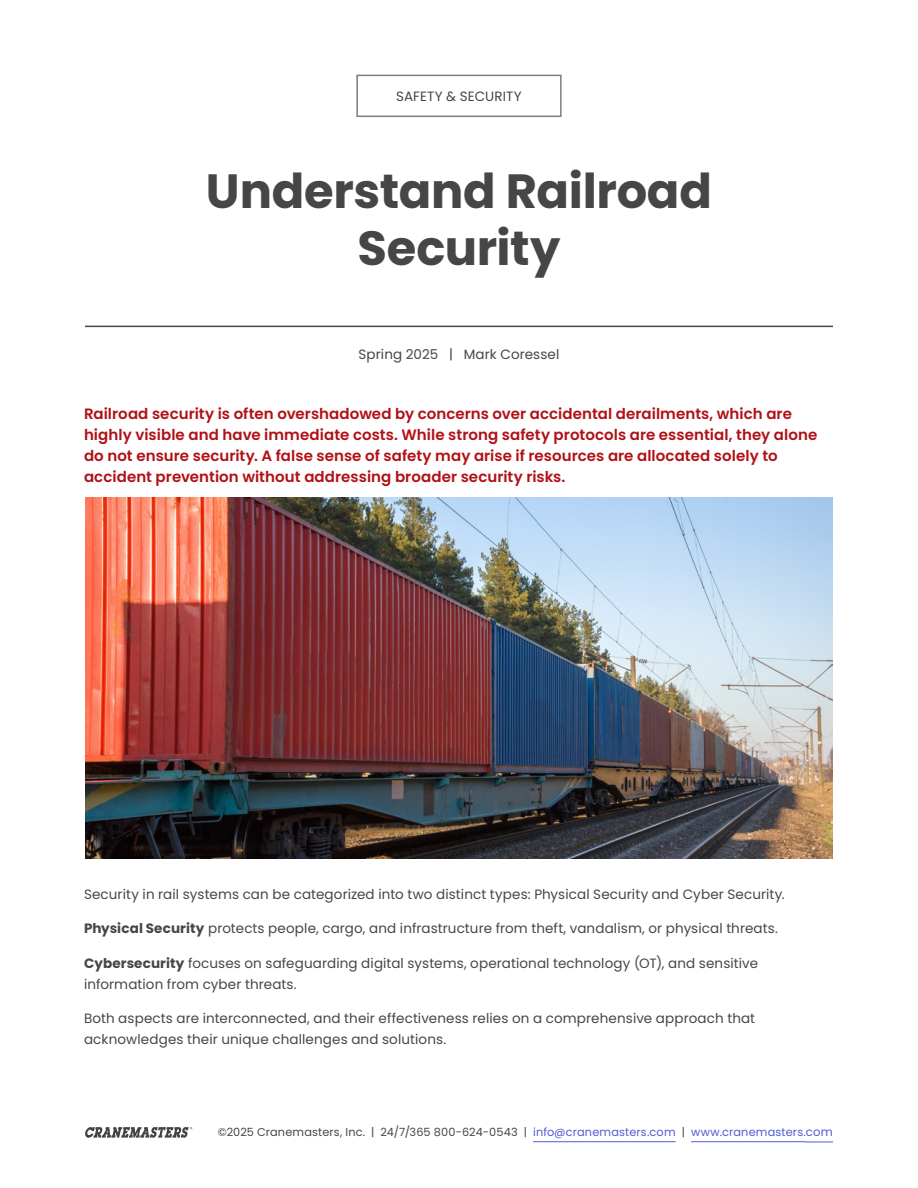
<style>
.page{position:relative;width:918px;height:1188px;background:#fff}
.page>*{position:absolute;margin:0;border:0;box-sizing:border-box;transform-origin:0 0}
.t1{font:700 48px/57px "Poppins";letter-spacing:-.005em;color:#464646;text-align:center}
.t2{font:600 15px/21px "Poppins";letter-spacing:.005em;color:#b11116}
.t3{font:13.5px/21px "Poppins";letter-spacing:.01em;color:#464646}
.t4{font:11.25px "Poppins";letter-spacing:.015em;color:#464646}
.s1{font-weight:700}
.s2{color:#4f5cd6}
.s3{font-size:11.7px;color:#4f5cd6}
</style>
<div class="page">
<svg style="left:85px;top:1127px;width:107px;height:11px"></svg>
<hr style="left:533px;top:1141px;width:143px;height:1px;background:#4f5cd6">
<hr style="left:691px;top:1141px;width:115px;height:1px;background:#4f5cd6">
<svg style="left:806px;top:1142px;width:27px;height:1px"></svg>
<hr style="left:85px;top:326px;width:748px;height:1px;background:#464646">
<div style="left:356px;top:75px;width:206px;height:42px;background:#fff;border:2px solid #7d7d7d"></div>
<img style="left:85px;top:498px;width:748px;height:361px">
<p class="t3" style="left:396px;top:86px;width:127px">SAFETY &amp; SECURITY</p>
<h1 class="t1" style="left:206px;top:162px;width:508px">Understand Railroad<br>Security</h1>
<p class="t3" style="left:359px;top:344px;width:202px">Spring 2025 | Mark Coressel</p>
<p class="t2" style="left:84px;top:404px;width:735px">Railroad security is often overshadowed by concerns over accidental derailments, which are highly visible and have immediate costs. While strong safety protocols are essential, they alone do not ensure security. A false sense of safety may arise if resources are allocated solely to accident prevention without addressing broader security risks.</p>
<p class="t3" style="left:84px;top:884px;width:702px">Security in rail systems can be categorized into two distinct types: Physical Security and Cyber Security.</p>
<p class="t3" style="left:84px;top:918px;width:695px"><span class="s1">Physical Security</span> protects people, cargo, and infrastructure from theft, vandalism, or physical threats.</p>
<p class="t3" style="left:84px;top:953px;width:676px"><span class="s1">Cybersecurity</span> focuses on safeguarding digital systems, operational technology (OT), and sensitive information from cyber threats.</p>
<p class="t3" style="left:84px;top:1008px;width:673px">Both aspects are interconnected, and their effectiveness relies on a comprehensive approach that acknowledges their unique challenges and solutions.</p>
<p class="t4" style="left:218px;top:1126px;width:617px">©2025 Cranemasters, Inc. | 24/7/365 800-624-0543 | <span class="s2">info@cranemasters.com</span> | <span class="s2">www.cranemasters.</span><span class="s3">com</span></p>
</div>
